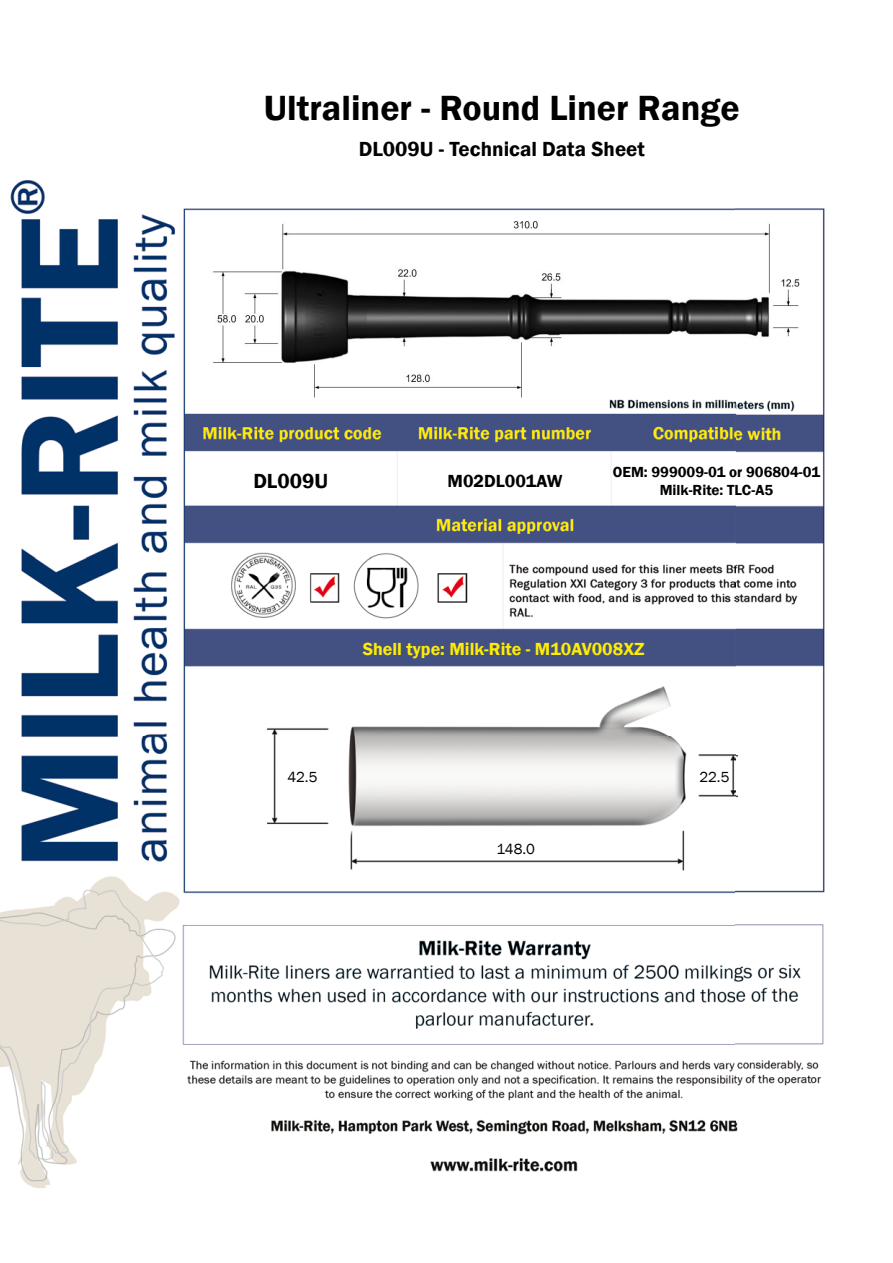
<style>
.page{position:relative;width:893px;height:1263px;background:#fff}
.page>*{position:absolute;margin:0;border:0;box-sizing:border-box;transform-origin:0 0}
.t1{font:600 36px "Franklin Gothic";color:#000}
.t2{font:600 21px "Franklin Gothic";color:#000}
.t3{font:600 18px "Franklin Gothic";color:#ffed00}
.t4{font:600 18px "Franklin Gothic";color:#000}
.t5{font:600 15px/18px "Franklin Gothic";color:#000;text-align:center}
.t6{font:15px "Franklin Gothic";color:#000}
</style>
<div class="page">
<img style="left:0;top:180px;width:825px;height:1008px">
<img style="left:211px;top:220px;width:588px;height:179px">
<h1 class="t1" style="left:264px;top:86px;width:477px">Ultraliner - Round Liner Range</h1>
<h2 class="t2" style="left:359px;top:136px;width:288px">DL009U - Technical Data Sheet</h2>
<h2 class="t2" style="left:253px;top:468px;width:76px">DL009U</h2>
<p class="t4" style="left:448px;top:469px;width:116px">M02DL001AW</p>
<p class="t5" style="left:613px;top:463px;width:209px">OEM: 999009-01 or 906804-01<br>Milk-Rite: TLC-A5</p>
<p class="t3" style="left:363px;top:638px;width:283px">Shell type: Milk-Rite - M10AV008XZ</p>
<p class="t6" style="left:287px;top:767px;width:32px">42.5</p>
<p class="t6" style="left:699px;top:767px;width:32px">22.5</p>
<p class="t6" style="left:497px;top:839px;width:40px">148.0</p>
</div>
